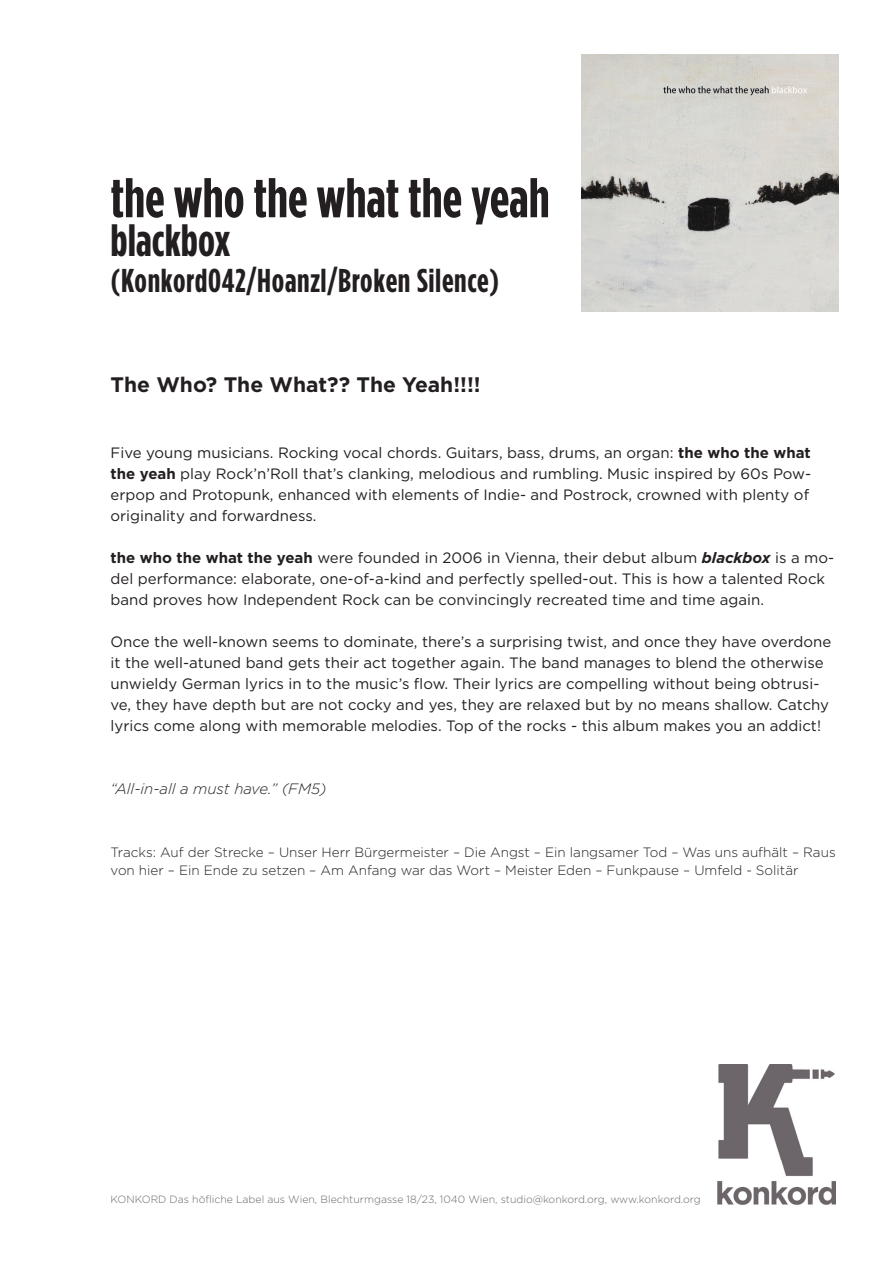
<style>
.page{position:relative;width:893px;height:1263px;background:#fff}
.page>*{position:absolute;margin:0;border:0;box-sizing:border-box;transform-origin:0 0}
.t1{font:700 condensed 55.5px "Gotham HTF";color:#231f20}
.t2{font:700 condensed 45px "Gotham HTF";color:#231f20}
.t3{font:700 condensed 33px "Gotham HTF";letter-spacing:.02em;color:#231f20}
.t4{font:700 21px "Gotham HTF";color:#231f20}
.t5{font:15px/21px "Gotham HTF";color:#231f20}
.t6{font:italic 300 15px "Gotham HTF";color:#231f20}
.t7{font:300 13.5px/18px "Gotham HTF";color:#231f20}
.t8{font:300 10.5px "Gotham HTF";color:#67676a}
.s1{font-weight:700}
.s2{font-weight:700;font-style:italic}
</style>
<div class="page">
<img style="left:581px;top:54px;width:257px;height:257px">
<img style="left:717px;top:1064px;width:119px;height:141px">
<h1 class="t1" style="left:111px;top:167px;width:441px">the who the what the yeah</h1>
<h2 class="t2" style="left:111px;top:215px;width:121px">blackbox</h2>
<h3 class="t3" style="left:111px;top:262px;width:390px">(Konkord042/Hoanzl/Broken Silence)</h3>
<h3 class="t4" style="left:111px;top:372px;width:372px">The Who? The What?? The Yeah!!!!</h3>
<p class="t5" style="left:111px;top:441px;width:702px">Five young musicians. Rocking vocal chords. Guitars, bass, drums, an organ: <span class="s1">the who the what the yeah</span> play Rock’n’Roll that’s clanking, melodious and rumbling. Music inspired by 60s Pow&shy;erpop and Protopunk, enhanced with elements of Indie- and Postrock, crowned with plenty of originality and forwardness.</p>
<p class="t5" style="left:111px;top:546px;width:725px"><span class="s1">the who the what the yeah</span> were founded in 2006 in Vienna, their debut album <span class="s2">blackbox</span> is a mo&shy;del performance: elaborate, one-of-a-kind and perfectly spelled-out. This is how a talented Rock band proves how Independent Rock can be convincingly recreated time and time again.</p>
<p class="t5" style="left:111px;top:630px;width:722px">Once the well-known seems to dominate, there’s a surprising twist, and once they have overdone it the well-atuned band gets their act together again. The band manages to blend the otherwise unwieldy German lyrics in to the music’s flow. Their lyrics are compelling without being obtrusi&shy;ve, they have depth but are not cocky and yes, they are relaxed but by no means shallow. Catchy lyrics come along with memorable melodies. Top of the rocks - this album makes you an addict!</p>
<p class="t6" style="left:111px;top:780px;width:218px">“All-in-all a must have.” (FM5)</p>
<p class="t7" style="left:111px;top:843px;width:727px">Tracks: Auf der Strecke – Unser Herr Bürgermeister – Die Angst – Ein langsamer Tod – Was uns aufhält – Raus von hier – Ein Ende zu setzen – Am Anfang war das Wort – Meister Eden – Funkpause – Umfeld - Solitär</p>
<p class="t8" style="left:111px;top:1193px;width:592px">KONKORD Das höfliche Label aus Wien, Blechturmgasse 18/23, 1040 Wien, studio@konkord.org, www.konkord.org</p>
</div>
